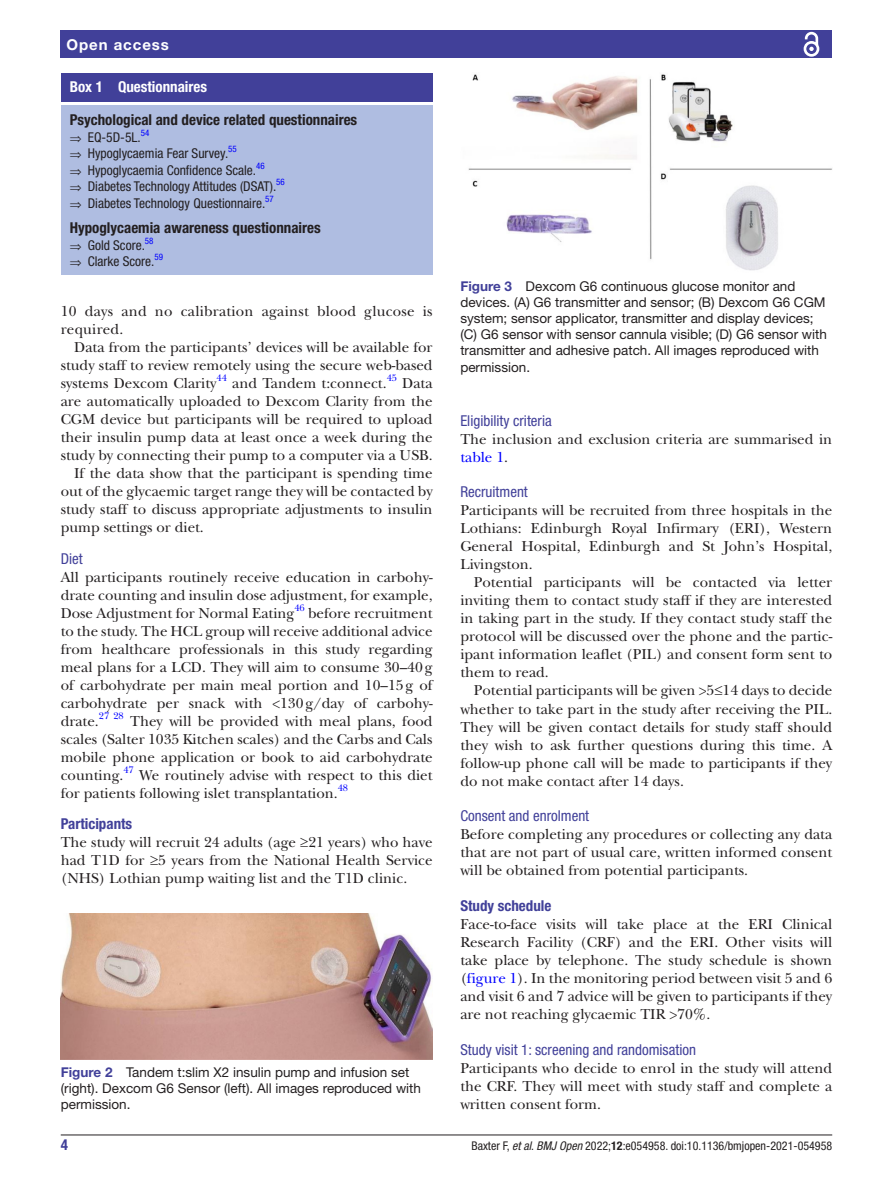
<style>
.page{position:relative;width:893px;height:1191px;background:#fff}
.page>*{position:absolute;margin:0;border:0;box-sizing:border-box;transform-origin:0 0}
.t1{font:15px/18px "New Baskerville";color:#231f20;text-align:justify}
.t2{font:condensed 15px "Helvetica Neue LT Std";color:#414099}
.t3{font:700 condensed 15px "Helvetica Neue LT Std";color:#231f20}
.t4{font:700 condensed 15px "Helvetica Neue LT Std";color:#414099}
.t5{font:700 condensed 15px "Helvetica Neue LT Std";color:#fff}
.t6{font:700 15px "Helvetica Neue LT Std";letter-spacing:.065em;color:#fff}
.t7{font:13.5px/16.2px "Helvetica Neue LT Std";color:#231f20}
.t8{font:condensed 13.5px/16.5px "Helvetica Neue LT Std";color:#231f20}
.t9{font:condensed 12px "Helvetica Neue LT Std";color:#231f20}
.t10{font:9.9px "New Baskerville";color:#00f}
.s1{font-weight:700;color:#414099}
.s2{color:#00f}
.s3{font-style:italic}
.s4{font-weight:700}
</style>
<div class="page">
<hr style="left:61px;top:1134px;width:771px;height:1px;background:#231f20">
<div style="left:61px;top:31px;width:771px;height:27px;background:#414099"></div>
<svg style="left:803px;top:31px;width:17px;height:26px"></svg>
<div style="left:61px;top:73px;width:372px;height:28px;background:#414099"></div>
<div style="left:61px;top:106px;width:372px;height:169px;background:#afbde1"></div>
<img style="left:61px;top:913px;width:372px;height:146px">
<img style="left:468px;top:74px;width:364px;height:197px">
<p class="t6" style="left:66px;top:35px;width:104px">Open access</p>
<p class="t5" style="left:70px;top:78px;width:139px">Box 1 Questionnaires</p>
<p class="t3" style="left:70px;top:111px;width:289px">Psychological and device related questionnaires</p>
<p class="t8" style="left:70px;top:129px;width:217px">⇒ EQ-5D-5L.<sup>54<br></sup>⇒ Hypoglycaemia Fear Survey.<sup>55<br></sup>⇒ Hypoglycaemia Confidence Scale.<sup>46<br></sup>⇒ Diabetes Technology Attitudes (DSAT).<sup>56 </sup>⇒ Diabetes Technology Questionnaire.<sup>57</sup></p>
<p class="t3" style="left:70px;top:219px;width:253px">Hypoglycaemia awareness questionnaires</p>
<p class="t8" style="left:70px;top:237px;width:95px">⇒ Gold Score.<sup>58 </sup>⇒ Clarke Score.<sup>59</sup></p>
<p class="t1" style="left:61px;top:302px;width:373px">10 days and no calibration against blood glucose is required.</p>
<p class="t1" style="left:61px;top:338px;width:373px;text-indent:14px">Data from the participants’ devices will be available for study staff to review remotely using the secure web-based systems Dexcom Clarity</p>
<p class="t10" style="left:217px;top:372px;width:12px">44</p>
<p class="t1" style="left:232px;top:374px;width:156px">and Tandem t:connect.</p>
<p class="t10" style="left:387px;top:372px;width:12px">45</p>
<p class="t1" style="left:402px;top:374px;width:32px">Data</p>
<p class="t1" style="left:61px;top:392px;width:373px">are automatically uploaded to Dexcom Clarity from the</p>
<p class="t1" style="left:61px;top:410px;width:373px">CGM device but participants will be required to upload</p>
<p class="t1" style="left:61px;top:428px;width:373px">their insulin pump data at least once a week during the</p>
<p class="t1" style="left:61px;top:446px;width:373px">study by connecting their pump to a computer via a USB.</p>
<p class="t1" style="left:74px;top:464px;width:360px">If the data show that the participant is spending time</p>
<p class="t1" style="left:61px;top:482px;width:373px">out of the glycaemic target range they will be contacted by</p>
<p class="t1" style="left:61px;top:500px;width:373px">study staff to discuss appropriate adjustments to insulin</p>
<p class="t1" style="left:61px;top:518px;width:145px">pump settings or diet.</p>
<p class="t2" style="left:61px;top:549px;width:23px">Diet</p>
<p class="t1" style="left:61px;top:568px;width:373px">All participants routinely receive education in carbohy&shy;drate counting and insulin dose adjustment, for example, Dose Adjustment for Normal Eating</p>
<p class="t10" style="left:294px;top:602px;width:12px">46</p>
<p class="t1" style="left:61px;top:604px;width:373px;text-indent:247px">before recruitment to the study. The HCL group will receive additional advice from healthcare professionals in this study regarding meal plans for a LCD. They will aim to consume 30–40g of carbohydrate per main meal portion and 10–15g of carbohydrate per snack with &lt;130g/day of carbohy&shy;drate.</p>
<p class="t10" style="left:99px;top:710px;width:26px">27 28</p>
<p class="t1" style="left:61px;top:712px;width:373px;text-indent:69px">They will be provided with meal plans, food scales (Salter 1035 Kitchen scales) and the Carbs and Cals mobile phone application or book to aid carbohydrate counting.</p>
<p class="t10" style="left:123px;top:764px;width:12px">47</p>
<p class="t1" style="left:61px;top:766px;width:373px;text-indent:79px">We routinely advise with respect to this diet for patients following islet transplantation.</p>
<p class="t10" style="left:338px;top:782px;width:12px">48</p>
<p class="t4" style="left:61px;top:814px;width:73px">Participants</p>
<p class="t1" style="left:61px;top:833px;width:373px">The study will recruit 24 adults (age ≥21 years) who have had T1D for ≥5 years from the National Health Service (NHS) Lothian pump waiting list and the T1D clinic.</p>
<p class="t7" style="left:61px;top:1063px;width:362px"><span class="s1">Figure 2</span> Tandem t:slim X2 insulin pump and infusion set (right). Dexcom G6 Sensor (left). All images reproduced with permission.</p>
<p class="t7" style="left:460px;top:277px;width:368px"><span class="s1">Figure 3</span> Dexcom G6 continuous glucose monitor and devices. (A) G6 transmitter and sensor; (B) Dexcom G6 CGM system; sensor applicator, transmitter and display devices; (C) G6 sensor with sensor cannula visible; (D) G6 sensor with transmitter and adhesive patch. All images reproduced with permission.</p>
<p class="t2" style="left:460px;top:411px;width:93px">Eligibility criteria</p>
<p class="t1" style="left:460px;top:430px;width:373px">The inclusion and exclusion criteria are summarised in <span class="s2">table 1</span>.</p>
<p class="t2" style="left:460px;top:483px;width:69px">Recruitment</p>
<p class="t1" style="left:460px;top:501px;width:373px">Participants will be recruited from three hospitals in the Lothians: Edinburgh Royal Infirmary (ERI), Western General Hospital, Edinburgh and St John’s Hospital, Livingston.</p>
<p class="t1" style="left:460px;top:573px;width:373px;text-indent:13px">Potential participants will be contacted via letter inviting them to contact study staff if they are interested in taking part in the study. If they contact study staff the protocol will be discussed over the phone and the partic&shy;ipant information leaflet (PIL) and consent form sent to them to read.</p>
<p class="t1" style="left:460px;top:681px;width:373px;text-indent:13px">Potential participants will be given &gt;5≤14 days to decide whether to take part in the study after receiving the PIL.<br>They will be given contact details for study staff should they wish to ask further questions during this time. A follow-up phone call will be made to participants if they do not make contact after 14 days.</p>
<p class="t2" style="left:460px;top:807px;width:130px">Consent and enrolment</p>
<p class="t1" style="left:460px;top:825px;width:373px">Before completing any procedures or collecting any data that are not part of usual care, written informed consent will be obtained from potential participants.</p>
<p class="t4" style="left:460px;top:897px;width:93px">Study schedule</p>
<p class="t1" style="left:460px;top:915px;width:373px">Face-to-face visits will take place at the ERI Clinical Research Facility (CRF) and the ERI. Other visits will take place by telephone. The study schedule is shown (<span class="s2">figure 1</span>). In the monitoring period between visit 5 and 6 and visit 6 and 7 advice will be given to participants if they are not reaching glycaemic TIR &gt;70%.</p>
<p class="t2" style="left:460px;top:1041px;width:237px">Study visit 1: screening and randomisation</p>
<p class="t1" style="left:460px;top:1059px;width:373px">Participants who decide to enrol in the study will attend the CRF. They will meet with study staff and complete a written consent form.</p>
<p class="t4" style="left:61px;top:1135px;width:9px">4</p>
<p class="t9" style="left:471px;top:1138px;width:362px">Baxter F, <span class="s3">et al</span>. <span class="s3">BMJ Open</span> 2022;<span class="s4">12</span>:e054958. doi:10.1136/bmjopen-2021-054958</p>
</div>
